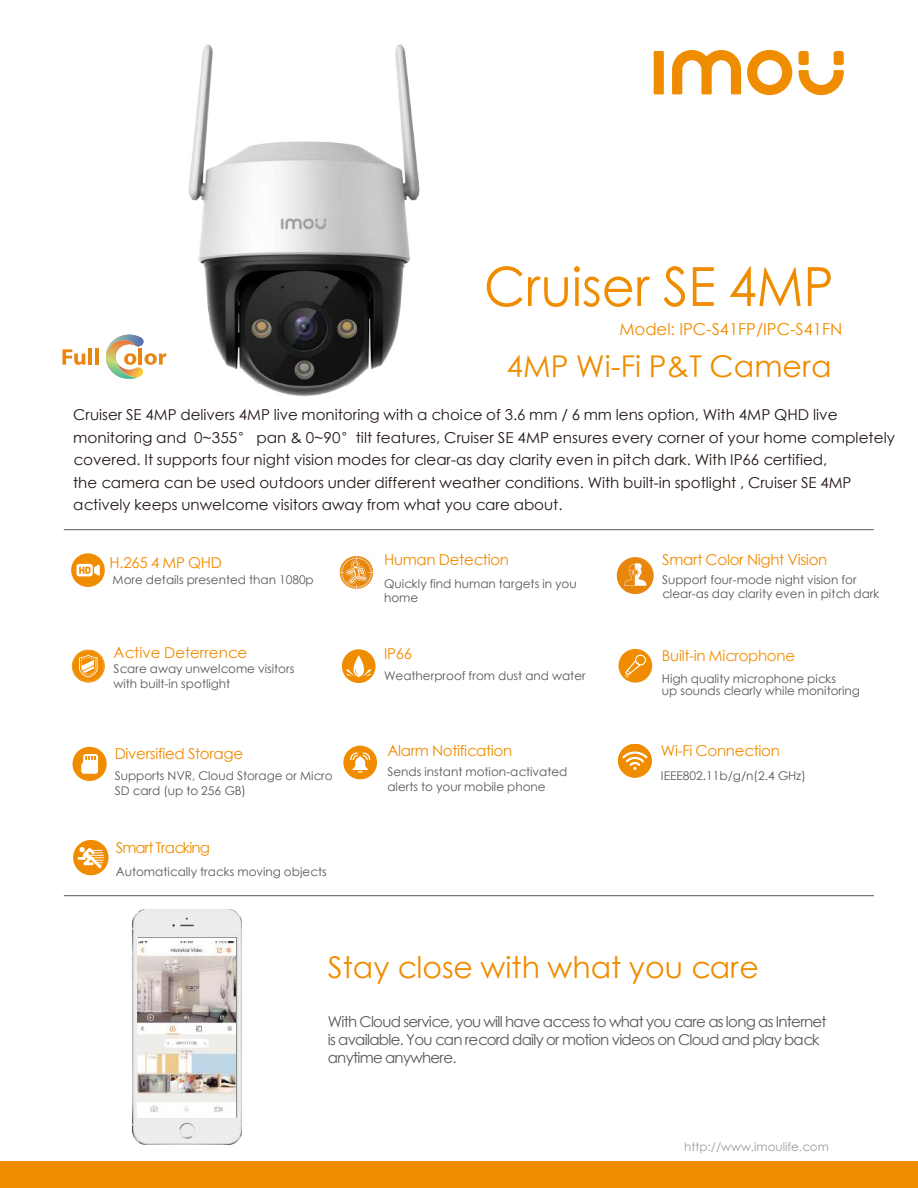
<style>
.page{position:relative;width:918px;height:1188px;background:#fff}
.page>*{position:absolute;margin:0;border:0;box-sizing:border-box;transform-origin:0 0}
.t1{font:54px "ST Xihei";color:#f08c00;scale:.94 1}
.t2{font:30px "ST Xihei";color:#f08c00}
.t3{font:16.5px "ST Xihei";color:#f08c00}
.t4{font:15px/22.5px "ST Xihei";color:#231815}
.t5{font:15px/18px "ST Xihei";letter-spacing:-.05em;color:#595757}
.t6{font:15px "ST Xihei";letter-spacing:-.02em;color:#f08c00}
.t7{font:15px "ST Xihei";letter-spacing:-.02em;color:#f58f00}
.t8{font:15px "ST Xihei";color:#f08c00}
.t9{font:15px "ST Xihei";letter-spacing:-.06em;color:#f08c00}
.t10{font:12px/14.4px "ST Xihei";color:#595757}
.t11{font:11.85px "ST Xihei";color:#999da0}
</style>
<div class="page">
<hr style="left:64px;top:895px;width:810px;height:1px;background:#595757">
<hr style="left:64px;top:529px;width:810px;height:1px;background:#595757">
<img style="left:132px;top:909px;width:110px;height:236px">
<svg style="left:137px;top:937px;width:100px;height:181px"></svg>
<img style="left:138px;top:941px;width:98px;height:172px">
<hr style="left:138px;top:938px;width:98px;height:3px;background:#fff">
<hr style="left:138px;top:1113px;width:98px;height:4px;background:#fff">
<div style="left:0;top:1161px;width:918px;height:27px;background:#f08c00"></div>
<svg style="left:618px;top:744px;width:34px;height:34px"></svg>
<div style="left:343px;top:746px;width:34px;height:33px;background:#f08c00;border-radius:50%"></div>
<svg style="left:350px;top:752px;width:20px;height:21px"></svg>
<div style="left:342px;top:649px;width:34px;height:34px;background:#f08c00;border-radius:50%"></div>
<svg style="left:346px;top:655px;width:26px;height:22px"></svg>
<svg style="left:747px;top:50px;width:45px;height:45px"></svg>
<div style="left:799px;top:51px;width:10px;height:14px;background:#f08c00;border-radius:3px"></div>
<div style="left:834px;top:51px;width:10px;height:14px;background:#f08c00;border-radius:3px"></div>
<svg style="left:799px;top:70px;width:45px;height:26px"></svg>
<svg style="left:738px;top:59px;width:3px;height:35px"></svg>
<div style="left:73px;top:747px;width:34px;height:34px;background:#f08c00;border-radius:50%"></div>
<svg style="left:81px;top:754px;width:17px;height:20px"></svg>
<img style="left:339px;top:555px;width:35px;height:34px">
<img style="left:616px;top:557px;width:38px;height:38px">
<svg style="left:72px;top:650px;width:33px;height:33px"></svg>
<div style="left:73px;top:840px;width:36px;height:35px;background:#f08c00;border-radius:50%"></div>
<svg style="left:78px;top:847px;width:26px;height:21px"></svg>
<div style="left:619px;top:649px;width:33px;height:34px;background:#f08c00;border-radius:50%"></div>
<svg style="left:625px;top:655px;width:21px;height:22px"></svg>
<img style="left:62px;top:44px;width:676px;height:352px">
<div style="left:71px;top:553px;width:34px;height:34px;background:#f08c00;border-radius:50%"></div>
<svg style="left:77px;top:564px;width:23px;height:12px"></svg>
<h1 class="t1" style="left:484px;top:248px;width:373px">Cruiser SE 4MP</h1>
<p class="t3" style="left:619px;top:317px;width:224px">Model: IPC-S41FP/IPC-S41FN</p>
<h2 class="t2" style="left:507px;top:345px;width:327px">4MP Wi-Fi P&amp;T Camera</h2>
<p class="t4" style="left:73px;top:403px;width:823px">Cruiser SE 4MP delivers 4MP live monitoring with a choice of 3.6 mm / 6 mm lens option, With 4MP QHD live monitoring and 0~355° pan &amp; 0~90°tilt features, Cruiser SE 4MP ensures every corner of your home completely covered. It supports four night vision modes for clear-as day clarity even in pitch dark. With IP66 certified,<br>the camera can be used outdoors under different weather conditions. With built-in spotlight , Cruiser SE 4MP actively keeps unwelcome visitors away from what you care about.</p>
<p class="t6" style="left:110px;top:552px;width:114px">H.265 4 MP QHD</p>
<p class="t6" style="left:384px;top:549px;width:127px">Human Detection</p>
<p class="t6" style="left:662px;top:549px;width:167px">Smart Color Night Vision</p>
<p class="t10" style="left:113px;top:572px;width:203px">More details presented than 1080p</p>
<p class="t10" style="left:384px;top:576px;width:194px">Quickly find human targets in you home</p>
<p class="t10" style="left:662px;top:572px;width:219px">Support four-mode night vision for clear-as day clarity even in pitch dark</p>
<p class="t8" style="left:113px;top:642px;width:135px">Active Deterrence</p>
<p class="t10" style="left:113px;top:661px;width:182px;line-height:15px">Scare away unwelcome visitors with built-in spotlight</p>
<p class="t6" style="left:384px;top:643px;width:30px">IP66</p>
<p class="t10" style="left:384px;top:668px;width:203px">Weatherproof from dust and water</p>
<p class="t7" style="left:662px;top:645px;width:135px">Built-in Microphone</p>
<p class="t10" style="left:662px;top:672px;width:200px;line-height:12px">High quality microphone picks<br>up sounds clearly while monitoring</p>
<p class="t6" style="left:115px;top:743px;width:130px">Diversified Storage</p>
<p class="t6" style="left:387px;top:740px;width:126px">Alarm Notification</p>
<p class="t6" style="left:661px;top:740px;width:120px">Wi-Fi Connection</p>
<p class="t10" style="left:115px;top:769px;width:220px">Supports NVR, Cloud Storage or Micro<br>SD card (up to 256 GB)</p>
<p class="t10" style="left:387px;top:765px;width:182px">Sends instant motion-activated alerts to your mobile phone</p>
<p class="t10" style="left:661px;top:769px;width:146px">IEEE802.11b/g/n(2.4 GHz)</p>
<p class="t9" style="left:116px;top:837px;width:96px">Smart Tracking</p>
<p class="t10" style="left:116px;top:864px;width:212px">Automatically tracks moving objects</p>
<h2 class="t2" style="left:328px;top:946px;width:433px">Stay close with what you care</h2>
<p class="t5" style="left:328px;top:1013px;width:500px">With Cloud service, you will have access to what you care as long as Internet is available. You can record daily or motion videos on Cloud and play back anytime anywhere.</p>
<p class="t11" style="left:684px;top:1139px;width:146px">http://www.imoulife.com</p>
</div>
